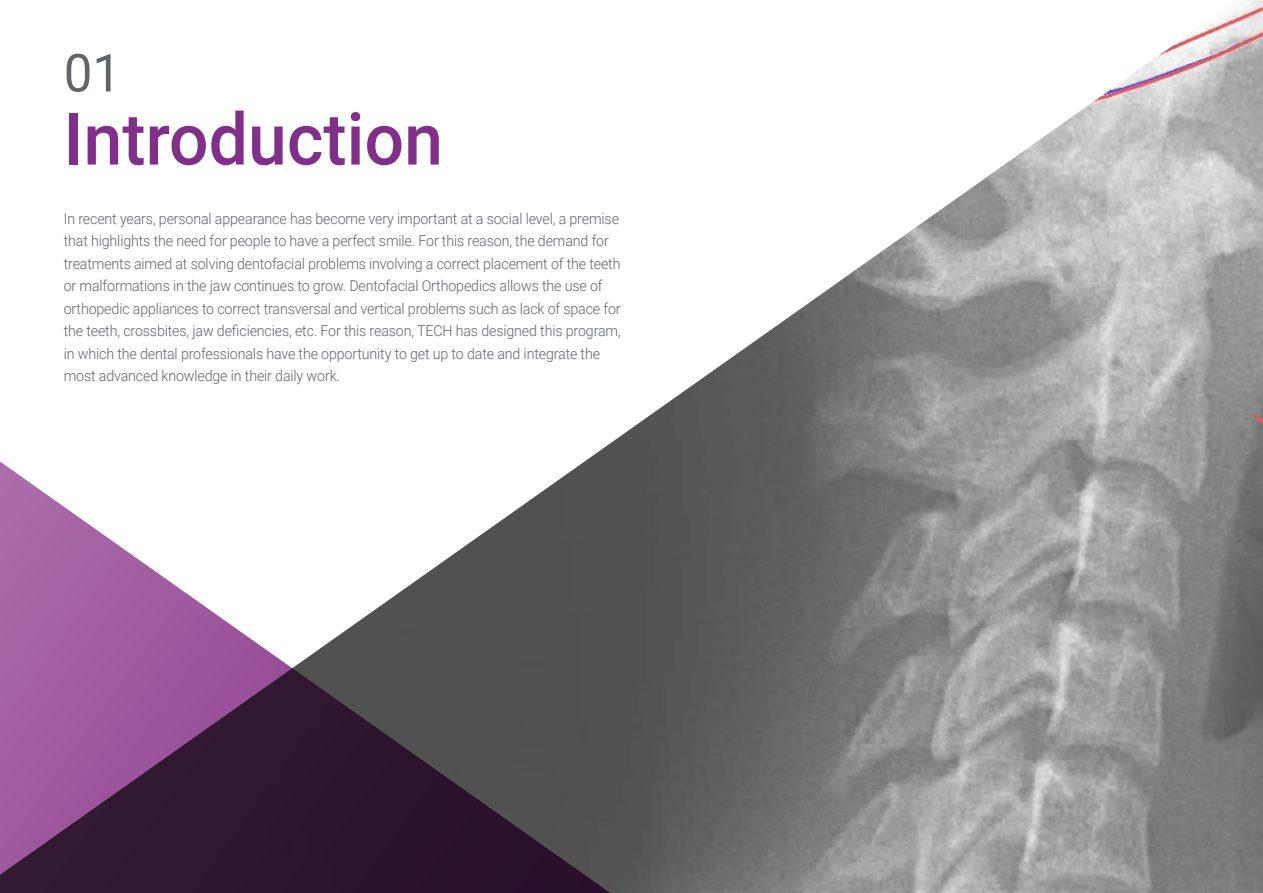
<style>
.page{position:relative;width:1263px;height:893px;background:#fff}
.page>*{position:absolute;margin:0;border:0;box-sizing:border-box;transform-origin:0 0}
.t1{font:500 72px "Roboto";color:#813089}
.t2{font:52.5px "Roboto";color:#61646a}
.t3{font:300 15px/22.5px "Roboto";letter-spacing:-.01em;color:#61646a;scale:.95 1}
</style>
<div class="page">
<img style="left:606px;top:0;width:657px;height:893px">
<svg style="left:0;top:446px;width:640px;height:447px"></svg>
<h2 class="t2" style="left:64px;top:36px;width:59px">01</h2>
<h1 class="t1" style="left:64px;top:89px;width:381px">Introduction</h1>
<p class="t3" style="left:64px;top:207px;width:588px">In recent years, personal appearance has become very important at a social level, a premise that highlights the need for people to have a perfect smile. For this reason, the demand for treatments aimed at solving dentofacial problems involving a correct placement of the teeth or malformations in the jaw continues to grow. Dentofacial Orthopedics allows the use of orthopedic appliances to correct transversal and vertical problems such as lack of space for the teeth, crossbites, jaw deficiencies, etc. For this reason, TECH has designed this program, in which the dental professionals have the opportunity to get up to date and integrate the most advanced knowledge in their daily work.</p>
</div>
